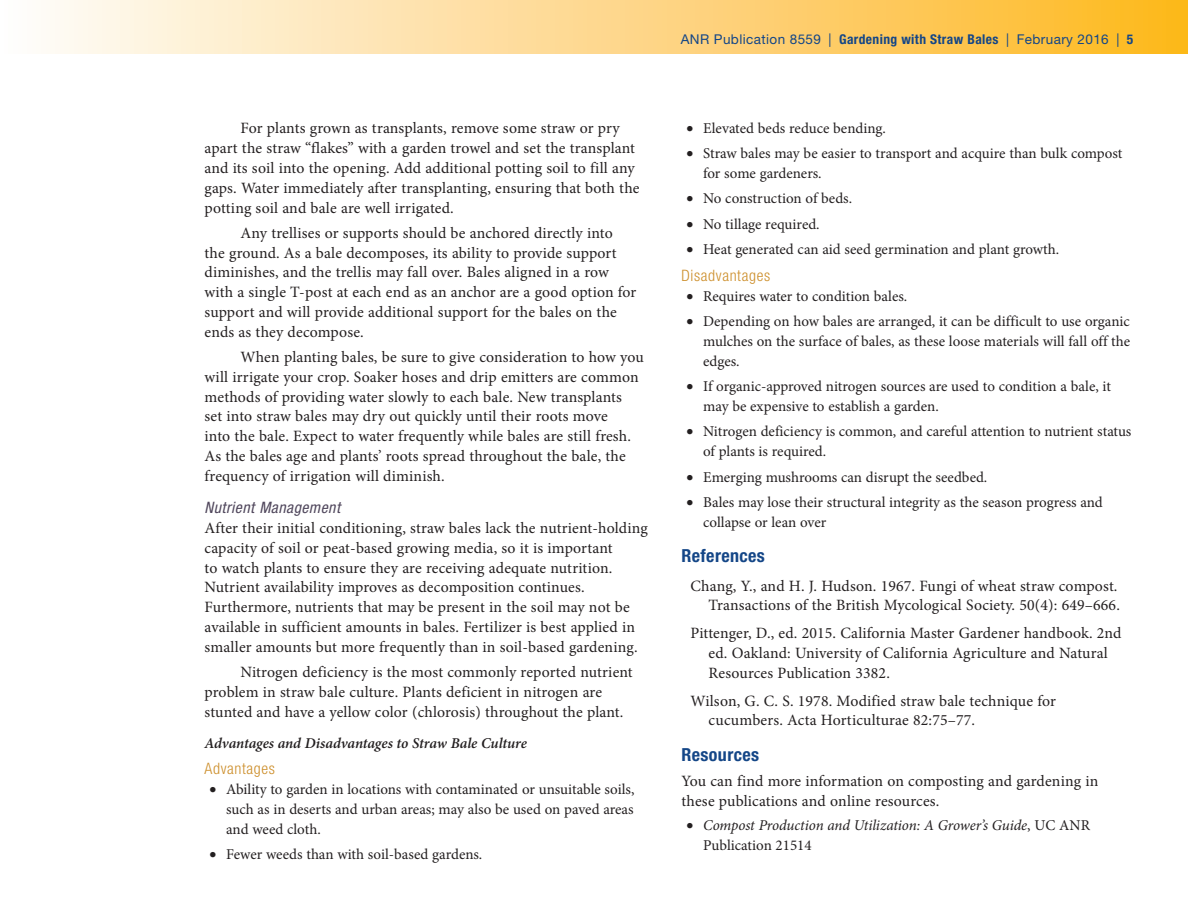
<style>
.page{position:relative;width:1188px;height:918px;background:#fff}
.page>*{position:absolute;margin:0;border:0;box-sizing:border-box;transform-origin:0 0}
.t1{font:700 condensed 18px "Helvetica Neue LT Std";letter-spacing:.02em;color:#144687}
.P2{font:15.75px/19.8px "Minion Pro";letter-spacing:.01em;color:#231f20}
.P1{font:15.75px/19.8px "Minion Pro";letter-spacing:.01em;color:#231f20}
.References{font:15.75px/19.8px "Minion Pro";letter-spacing:.01em;color:#231f20}
.t2{font:300 condensed 15.75px "Helvetica Neue LT Std";letter-spacing:.04em;color:#cd8f2c}
.t3{font:italic condensed 15.75px "Helvetica Neue LT Std";letter-spacing:.03em;color:#51485d}
.t4{font:15px/19.8px "Minion Pro";color:#231f20}
.t5{font:italic 15px/19.8px "Minion Pro";letter-spacing:-.01em;color:#231f20}
.t6{font:italic 600 15px "Minion Pro";letter-spacing:-.01em;color:#231f20}
.t7{font:13.5px "Helvetica Neue LT Std";letter-spacing:.03em;color:#144687}
.s1{font-weight:700;font-stretch:condensed}
.s2{font-style:normal}
</style>
<div class="page">
<div style="left:0;top:0;width:1188px;height:54px;background:linear-gradient(to right,#fefcfd,#feb720)"></div>
<p class="P2" style="left:205px;top:119px;width:436px;text-indent:36px">For plants grown as transplants, remove some straw or pry apart the straw “flakes” with a garden trowel and set the transplant and its soil into the opening. Add additional potting soil to fill any gaps. Water immediately after transplanting, ensuring that both the potting soil and bale are well irrigated.</p>
<p class="P2" style="left:205px;top:223px;width:433px;text-indent:36px">Any trellises or supports should be anchored directly into the ground. As a bale decomposes, its ability to provide support diminishes, and the trellis may fall over. Bales aligned in a row with a single T-post at each end as an anchor are a good option for support and will provide additional support for the bales on the ends as they decompose.</p>
<p class="P2" style="left:205px;top:347px;width:441px;text-indent:36px">When planting bales, be sure to give consideration to how you will irrigate your crop. Soaker hoses and drip emitters are common methods of providing water slowly to each bale. New transplants<br>set into straw bales may dry out quickly until their roots move<br>into the bale. Expect to water frequently while bales are still fresh.<br>As the bales age and plants’ roots spread throughout the bale, the frequency of irrigation will diminish.</p>
<p class="t3" style="left:205px;top:498px;width:137px">Nutrient Management</p>
<p class="P1" style="left:205px;top:518px;width:445px">After their initial conditioning, straw bales lack the nutrient-holding capacity of soil or peat-based growing media, so it is important<br>to watch plants to ensure they are receiving adequate nutrition.<br>Nutrient availability improves as decomposition continues.<br>Furthermore, nutrients that may be present in the soil may not be available in sufficient amounts in bales. Fertilizer is best applied in smaller amounts but more frequently than in soil-based gardening.</p>
<p class="P2" style="left:205px;top:662px;width:430px;text-indent:36px">Nitrogen deficiency is the most commonly reported nutrient problem in straw bale culture. Plants deficient in nitrogen are stunted and have a yellow color (chlorosis) throughout the plant.</p>
<p class="t6" style="left:205px;top:733px;width:324px">Advantages and Disadvantages to Straw Bale Culture</p>
<p class="t2" style="left:205px;top:760px;width:72px">Advantages</p>
<p class="t4" style="left:226px;top:779px;width:410px;text-align:justify;text-indent:-17px">• Ability to garden in locations with contaminated or unsuitable soils, such as in deserts and urban areas; may also be used on paved areas and weed cloth.</p>
<p class="t4" style="left:209px;top:844px;width:274px">• Fewer weeds than with soil-based gardens.</p>
<p class="t7" style="left:681px;top:31px;width:454px">ANR Publication 8559 | <span class="s1">Gardening with Straw Bales</span> | February 2016 | <span class="s1">5</span></p>
<p class="t4" style="left:686px;top:118px;width:201px">• Elevated beds reduce bending.</p>
<p class="t4" style="left:703px;top:144px;width:421px;text-indent:-17px">• Straw bales may be easier to transport and acquire than bulk compost for some gardeners.</p>
<p class="t4" style="left:686px;top:189px;width:167px">• No construction of beds.</p>
<p class="t4" style="left:686px;top:214px;width:135px">• No tillage required.</p>
<p class="t4" style="left:686px;top:239px;width:374px">• Heat generated can aid seed germination and plant growth.</p>
<p class="t2" style="left:682px;top:266px;width:90px">Disadvantages</p>
<p class="t4" style="left:686px;top:286px;width:222px">• Requires water to condition bales.</p>
<p class="t4" style="left:703px;top:312px;width:429px;text-align:justify;text-indent:-17px">• Depending on how bales are arranged, it can be difficult to use organic mulches on the surface of bales, as these loose materials will fall off the edges.</p>
<p class="t4" style="left:703px;top:377px;width:409px;text-indent:-17px">• If organic-approved nitrogen sources are used to condition a bale, it may be expensive to establish a garden.</p>
<p class="t4" style="left:703px;top:422px;width:430px;text-indent:-17px">• Nitrogen deficiency is common, and careful attention to nutrient status of plants is required.</p>
<p class="t4" style="left:686px;top:467px;width:302px">• Emerging mushrooms can disrupt the seedbed.</p>
<p class="t4" style="left:703px;top:492px;width:401px;text-indent:-17px">• Bales may lose their structural integrity as the season progress and collapse or lean over</p>
<p class="t1" style="left:682px;top:545px;width:85px">References</p>
<p class="References" style="left:691px;top:576px;width:431px;text-align:right">Chang, Y., and H. J. Hudson. 1967. Fungi of wheat straw compost.<br>Transactions of the British Mycological Society. 50(4): 649–666.</p>
<p class="References" style="left:709px;top:623px;width:415px;text-indent:-18px">Pittenger, D., ed. 2015. California Master Gardener handbook. 2nd ed. Oakland: University of California Agriculture and Natural<br>Resources Publication 3382.</p>
<p class="References" style="left:709px;top:691px;width:349px;text-indent:-18px">Wilson, G. C. S. 1978. Modified straw bale technique for cucumbers. Acta Horticulturae 82:75–77.</p>
<p class="t1" style="left:682px;top:743px;width:79px">Resources</p>
<p class="P1" style="left:682px;top:771px;width:418px">You can find more information on composting and gardening in these publications and online resources.</p>
<p class="t5" style="left:703px;top:816px;width:388px;text-indent:-17px">• Compost Production and Utilization: A Grower’s Guide<span class="s2">, UC ANR<br>Publication 21514</span></p>
</div>
